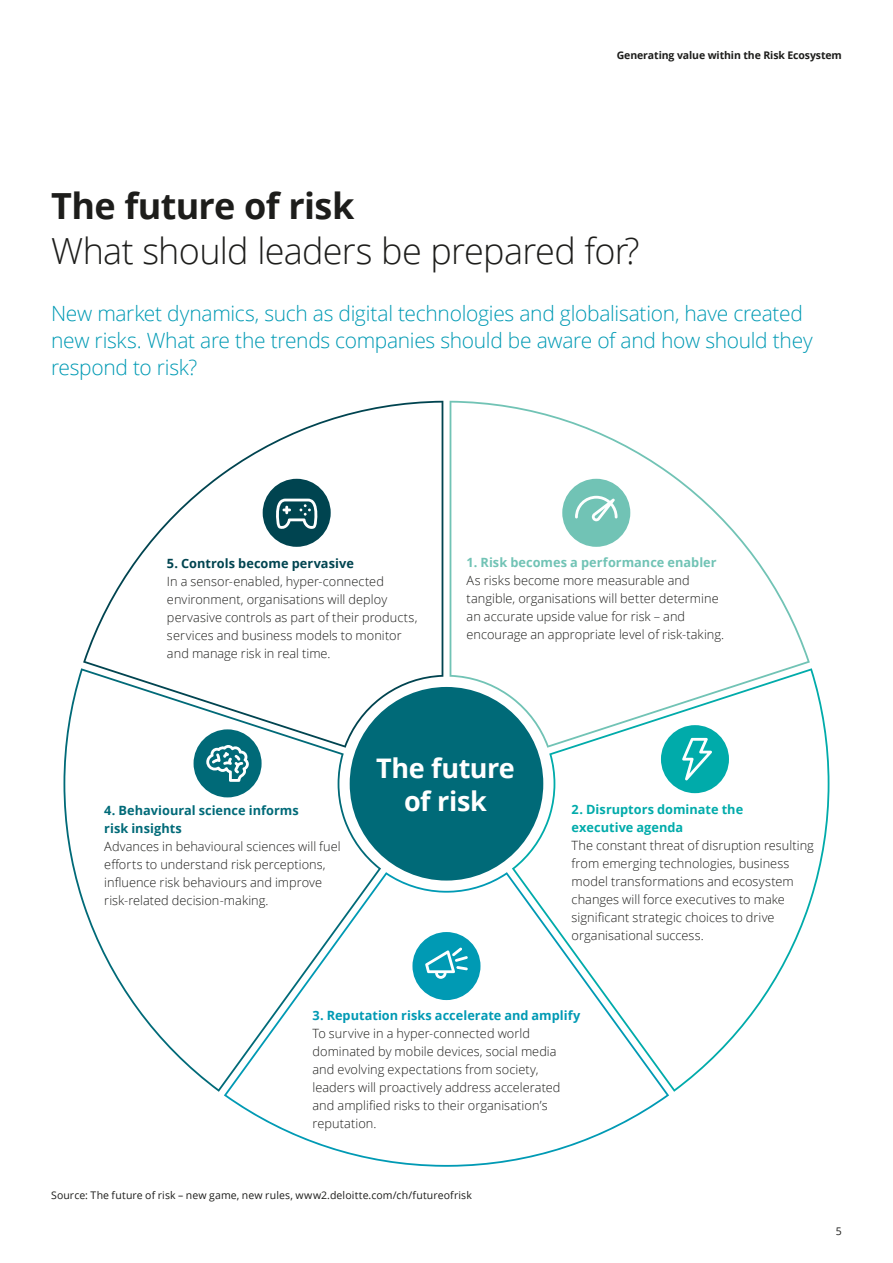
<style>
.page{position:relative;width:893px;height:1263px;background:#fff}
.page>*{position:absolute;margin:0;border:0;box-sizing:border-box;transform-origin:0 0}
.Story_heading_bold{font:300 36px "Open Sans";letter-spacing:-.02em;color:#1d1d1b}
.Story_heading_bold-2{font:700 36px "Open Sans";letter-spacing:-.02em;color:#1d1d1b}
.Body_copy__8_5_12pt{font:700 27px/33px "Open Sans";letter-spacing:-.015em;color:#fff;text-align:center}
.Quote_pullout__mediu{font:300 21px/27px "Open Sans";letter-spacing:-.015em;color:#009ab4}
.Body_copy__8_5_12pt-2{font:300 12.75px/18px "Open Sans";letter-spacing:.005em;color:#1d1d1b}
.Subhead_B__8_5_12pt{font:700 12.75px/18px "Open Sans";letter-spacing:.005em;color:#006a78}
.Subhead_B__8_5_12pt-2{font:700 12.75px/18px "Open Sans";color:#00abaa}
.Subhead_B__8_5_12pt-3{font:700 12.75px "Open Sans";color:#009ab4}
.Subhead_B__8_5_12pt-4{font:700 12.75px "Open Sans";letter-spacing:.005em;color:#71c3b5}
.Subhead_B__8_5_12pt-5{font:700 12.75px "Open Sans";letter-spacing:.005em;color:#004450}
.Smaller_Text{font:10.5px "Open Sans";letter-spacing:.01em;color:#1d1d1b}
.t1{font:700 10.5px "Open Sans";letter-spacing:-.01em;color:#1d1d1b}
</style>
<div class="page">
<div style="left:351px;top:688px;width:191px;height:191px;background:#006a78;border-radius:50%"></div>
<svg style="left:450px;top:401px;width:360px;height:313px"></svg>
<svg style="left:512px;top:668px;width:317px;height:424px"></svg>
<svg style="left:224px;top:872px;width:445px;height:295px"></svg>
<svg style="left:64px;top:668px;width:317px;height:424px"></svg>
<svg style="left:83px;top:401px;width:360px;height:347px"></svg>
<svg style="left:562px;top:479px;width:68px;height:68px"></svg>
<svg style="left:661px;top:725px;width:68px;height:68px"></svg>
<svg style="left:263px;top:479px;width:68px;height:68px"></svg>
<svg style="left:194px;top:729px;width:68px;height:68px"></svg>
<svg style="left:412px;top:932px;width:68px;height:68px"></svg>
<p class="t1" style="left:617px;top:48px;width:227px">Generating value within the Risk Ecosystem</p>
<p class="Story_heading_bold-2" style="left:51px;top:180px;width:305px">The future of risk</p>
<p class="Story_heading_bold" style="left:51px;top:226px;width:590px">What should leaders be prepared for?</p>
<p class="Quote_pullout__mediu" style="left:51px;top:300px;width:763px">New market dynamics, such as digital technologies and globalisation, have created new risks. What are the trends companies should be aware of and how should they respond to risk?</p>
<p class="Subhead_B__8_5_12pt-5" style="left:167px;top:555px;width:188px">5. Controls become pervasive</p>
<p class="Body_copy__8_5_12pt-2" style="left:167px;top:572px;width:252px">In a sensor‑enabled, hyper‑connected environment, organisations will deploy pervasive controls as part of their products, services and business models to monitor and manage risk in real time.</p>
<p class="Subhead_B__8_5_12pt-4" style="left:467px;top:554px;width:252px">1. Risk becomes a performance enabler</p>
<p class="Body_copy__8_5_12pt-2" style="left:467px;top:571px;width:259px">As risks become more measurable and tangible, organisations will better determine an accurate upside value for risk – and encourage an appropriate level of risk-taking.</p>
<p class="Subhead_B__8_5_12pt" style="left:104px;top:801px;width:196px">4. Behavioural science informs risk insights</p>
<p class="Body_copy__8_5_12pt-2" style="left:104px;top:837px;width:238px">Advances in behavioural sciences will fuel efforts to understand risk perceptions, influence risk behaviours and improve risk‑related decision‑making.</p>
<p class="Body_copy__8_5_12pt" style="left:376px;top:751px;width:140px">The future of risk</p>
<p class="Subhead_B__8_5_12pt-2" style="left:572px;top:800px;width:173px">2. Disruptors dominate the executive agenda</p>
<p class="Body_copy__8_5_12pt-2" style="left:572px;top:835px;width:244px">The constant threat of disruption resulting from emerging technologies, business model transformations and ecosystem changes will force executives to make significant strategic choices to drive organisational success.</p>
<p class="Subhead_B__8_5_12pt-3" style="left:313px;top:1007px;width:269px">3. Reputation risks accelerate and amplify</p>
<p class="Body_copy__8_5_12pt-2" style="left:313px;top:1024px;width:250px">To survive in a hyper‑connected world dominated by mobile devices, social media and evolving expectations from society, leaders will proactively address accelerated and amplified risks to their organisation’s reputation.</p>
<p class="Smaller_Text" style="left:51px;top:1188px;width:422px">Source: The future of risk – new game, new rules, www2.deloitte.com/ch/futureofrisk</p>
<p class="Smaller_Text" style="left:836px;top:1224px;width:8px">5</p>
</div>
